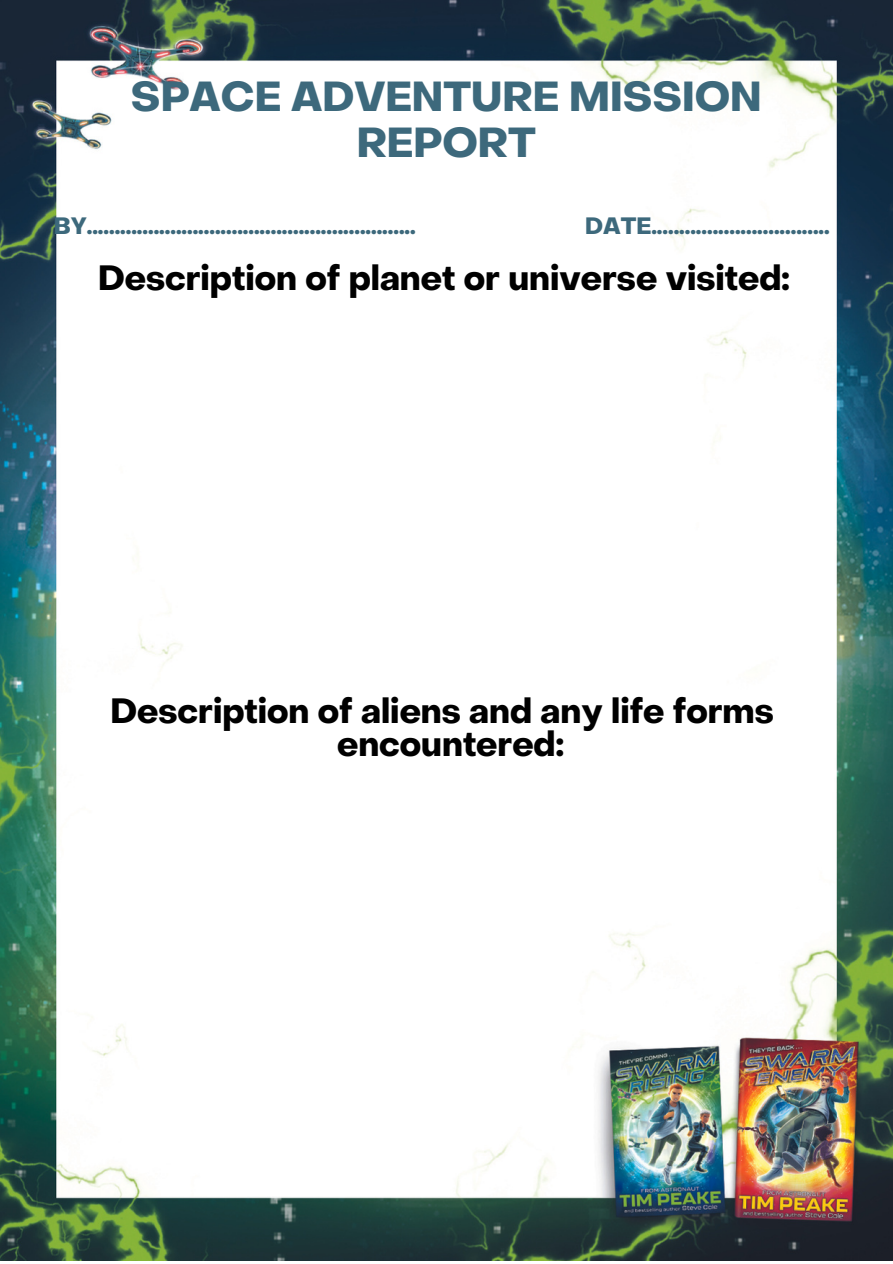
<style>
.page{position:relative;width:893px;height:1264px;background:#fff}
.page>*{position:absolute;margin:0;border:0;box-sizing:border-box;transform-origin:0 0}
.t1{font:700 41.25px/46px "Object Sans";color:#3d697c;text-align:center}
.t2{font:700 34.5px/33.8px "Object Sans";color:#000;text-align:center}
.t3{font:700 23.25px "Object Sans";color:#3d697c}
</style>
<div class="page">
<img style="left:0;top:0;width:892px;height:1260px">
<h1 class="t1" style="left:131px;top:77px;width:632px">SPACE ADVENTURE MISSION<br>REPORT</h1>
<p class="t3" style="left:54px;top:216px;width:363px">BY...........................................................</p>
<p class="t3" style="left:585px;top:216px;width:246px">DATE................................</p>
<h2 class="t2" style="left:98px;top:264px;width:693px">Description of planet or universe visited:</h2>
<h2 class="t2" style="left:110px;top:696px;width:664px">Description of aliens and any life forms encountered:</h2>
</div>
